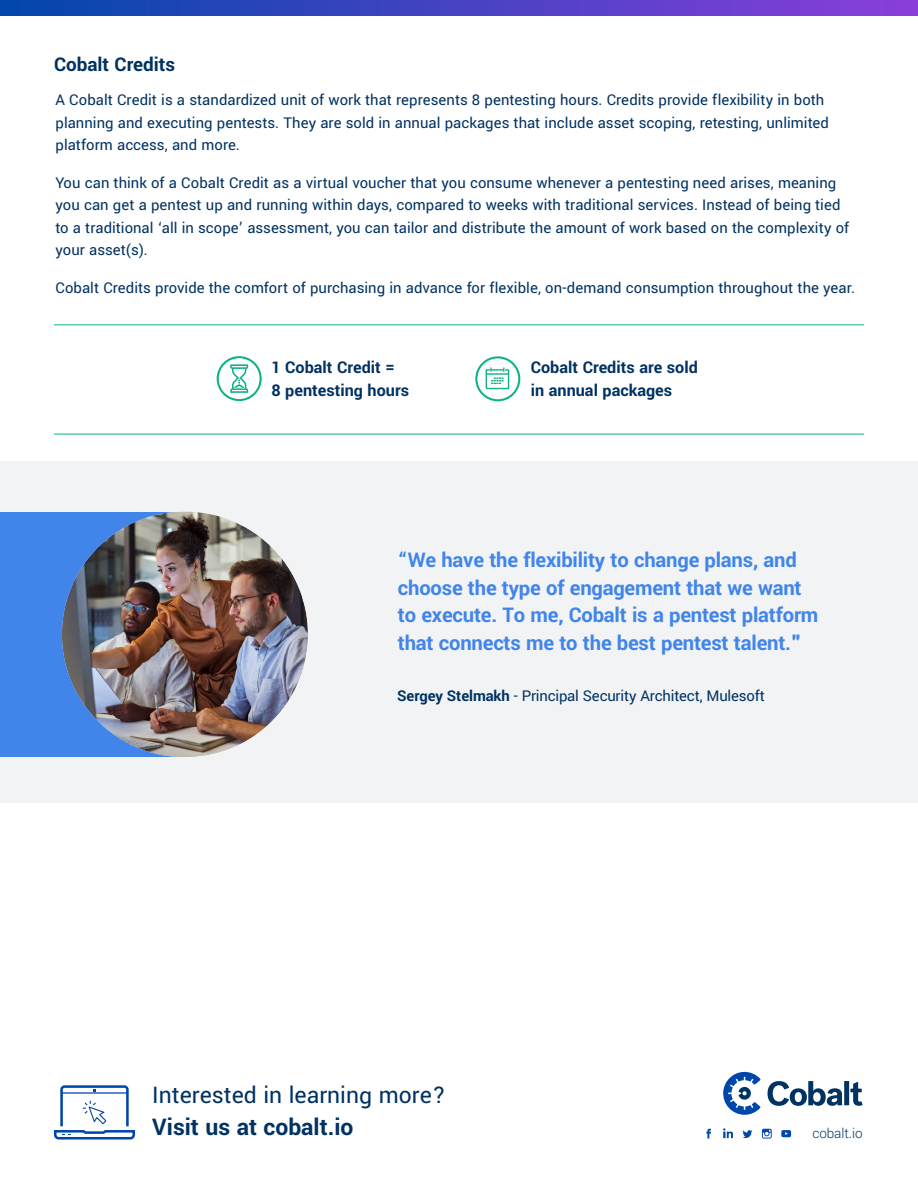
<style>
.page{position:relative;width:918px;height:1188px;background:#fff}
.page>*{position:absolute;margin:0;border:0;box-sizing:border-box;transform-origin:0 0}
.CTA_Footer{font:25.5px/31.5px "Yantramanav";color:#003262}
.t1{font:700 22.5px/27.5px "Yantramanav";letter-spacing:-.01em;color:#4185eb}
.Heading_02{font:700 21px "Yantramanav";color:#003262}
.t2{font:700 18px/22.5px "Yantramanav";color:#003262}
.t3{font:16.5px/22.5px "Yantramanav";color:#003262}
.Body_Copy{font:300 15px "Yantramanav";letter-spacing:-.005em;color:#003262}
.s1{font-weight:700}
</style>
<div class="page">
<svg style="left:0;top:0;width:918px;height:15px;background:#4642c2"></svg>
<svg style="left:723px;top:1072px;width:38px;height:43px"></svg>
<svg style="left:850px;top:1082px;width:13px;height:24px"></svg>
<svg style="left:768px;top:1081px;width:74px;height:25px"></svg>
<div style="left:844px;top:1081px;width:5px;height:24px;background:#003262"></div>
<svg style="left:706px;top:1129px;width:5px;height:10px"></svg>
<svg style="left:781px;top:1130px;width:10px;height:7px"></svg>
<svg style="left:762px;top:1129px;width:10px;height:10px"></svg>
<svg style="left:723px;top:1128px;width:10px;height:10px"></svg>
<svg style="left:743px;top:1130px;width:9px;height:8px"></svg>
<svg style="left:54px;top:1085px;width:81px;height:55px"></svg>
<svg style="left:475px;top:356px;width:45px;height:45px"></svg>
<svg style="left:217px;top:356px;width:45px;height:45px"></svg>
<hr style="left:54px;top:324px;width:810px;height:1px;background:#0db285">
<hr style="left:54px;top:434px;width:810px;height:1px;background:#0db285">
<div style="left:0;top:461px;width:918px;height:342px;background:#f1f3f4"></div>
<div style="left:0;top:512px;width:183px;height:244px;background:#4185eb"></div>
<img style="left:62px;top:511px;width:245px;height:246px">
<p class="Heading_02" style="left:54px;top:51px;width:123px">Cobalt Credits</p>
<p class="t3" style="left:55px;top:89px;width:775px">A Cobalt Credit is a standardized unit of work that represents 8 pentesting hours. Credits provide flexibility in both planning and executing pentests. They are sold in annual packages that include asset scoping, retesting, unlimited platform access, and more.</p>
<p class="t3" style="left:55px;top:172px;width:795px">You can think of a Cobalt Credit as a virtual voucher that you consume whenever a pentesting need arises, meaning you can get a pentest up and running within days, compared to weeks with traditional services. Instead of being tied to a traditional ‘all in scope’ assessment, you can tailor and distribute the amount of work based on the complexity of your asset(s).</p>
<p class="t3" style="left:55px;top:277px;width:801px">Cobalt Credits provide the comfort of purchasing in advance for flexible, on-demand consumption throughout the year.</p>
<p class="t2" style="left:271px;top:357px;width:125px">1 Cobalt Credit =</p>
<p class="t2" style="left:271px;top:379px;width:139px">8 pentesting hours</p>
<p class="t2" style="left:531px;top:357px;width:169px">Cobalt Credits are sold in annual packages</p>
<h2 class="t1" style="left:398px;top:547px;width:422px">“We have the flexibility to change plans, and choose the type of engagement that we want to execute. To me, Cobalt is a pentest platform that connects me to the best pentest talent."</h2>
<p class="t3" style="left:397px;top:685px;width:369px"><span class="s1">Sergey Stelmakh</span> - Principal Security Architect, Mulesoft</p>
<p class="CTA_Footer" style="left:152px;top:1080px;width:295px">Interested in learning more?<br><span class="s1">Visit us at cobalt.io</span></p>
<p class="Body_Copy" style="left:812px;top:1124px;width:52px">cobalt.io</p>
</div>
